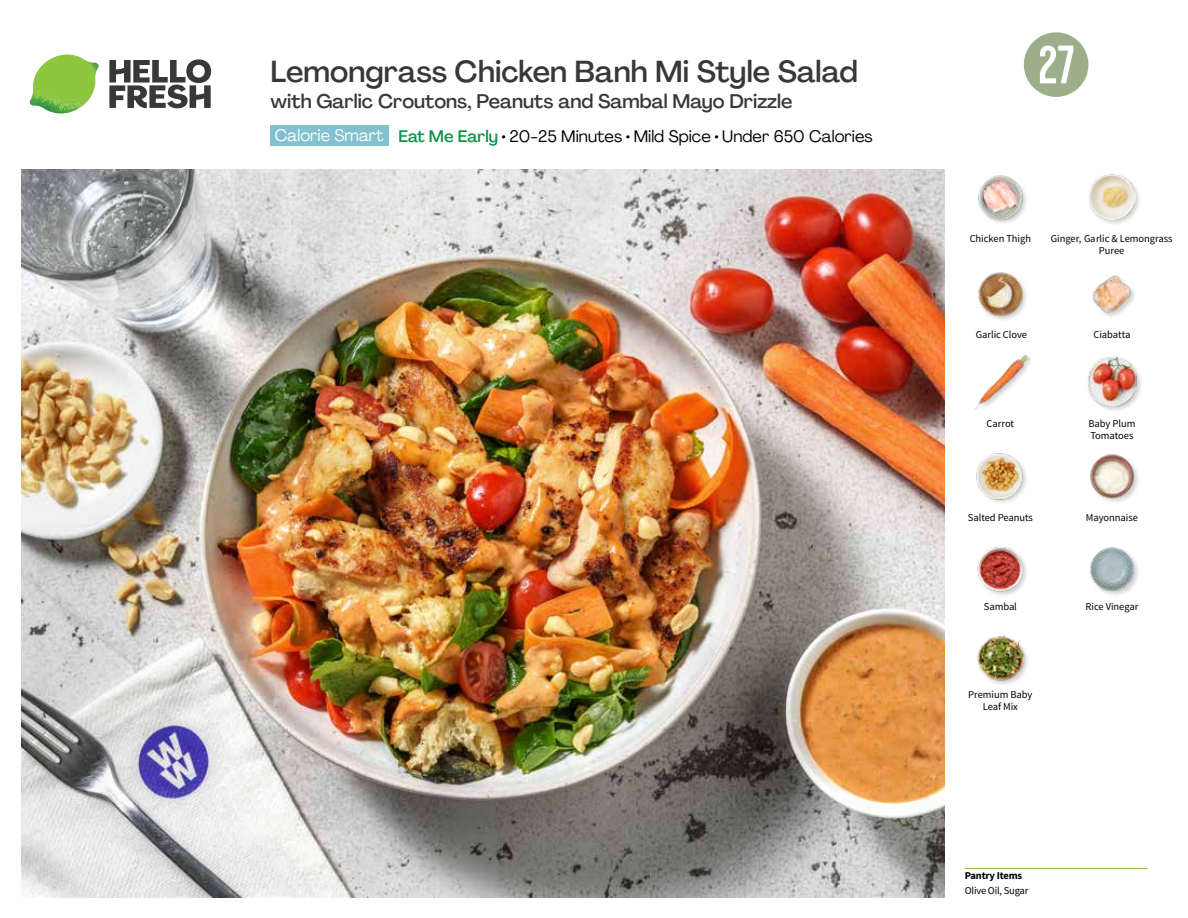
<style>
.page{position:relative;width:1188px;height:918px;background:#fff}
.page>*{position:absolute;margin:0;border:0;box-sizing:border-box;transform-origin:0 0}
.t1{font:54px "Kapra";color:#fff}
.t2{font:500 30px "Agrandir";color:#383839}
.t3{font:500 19.5px "Agrandir";color:#383839}
.t4{font:16.5px "Agrandir";color:#000}
.t5{font:10.5px/12px "Source Sans Pro";letter-spacing:-.005em;color:#000;text-align:center}
.t6{font:700 10.5px "Source Sans Pro";letter-spacing:-.02em;color:#000}
.s1{color:#fff}
.s2{font-weight:500;color:#0b9446}
</style>
<div class="page">
<svg style="left:109px;top:59px;width:102px;height:49px"></svg>
<img style="left:30px;top:55px;width:69px;height:59px">
<img style="left:21px;top:170px;width:924px;height:728px">
<div style="left:271px;top:126px;width:118px;height:20px;background:#82c1cf"></div>
<hr style="left:965px;top:868px;width:183px;height:1px;background:#82c341">
<img style="left:977px;top:546px;width:50px;height:50px">
<img style="left:977px;top:635px;width:51px;height:50px">
<img style="left:1090px;top:547px;width:48px;height:48px">
<img style="left:973px;top:355px;width:56px;height:55px">
<img style="left:976px;top:453px;width:50px;height:50px">
<img style="left:1090px;top:454px;width:48px;height:48px">
<div style="left:1086px;top:356px;width:58px;height:57px;background:#000;opacity:.2"></div>
<img style="left:1087px;top:357px;width:50px;height:49px">
<img style="left:978px;top:175px;width:48px;height:48px">
<img style="left:978px;top:272px;width:48px;height:48px">
<img style="left:1092px;top:275px;width:43px;height:42px">
<div style="left:1087px;top:173px;width:55px;height:54px;background:#000;opacity:.2"></div>
<img style="left:1088px;top:173px;width:48px;height:47px">
<svg style="left:1023px;top:32px;width:66px;height:65px"></svg>
<h2 class="t2" style="left:271px;top:53px;width:589px">Lemongrass Chicken Banh Mi Style Salad</h2>
<h3 class="t3" style="left:271px;top:89px;width:523px">with Garlic Croutons, Peanuts and Sambal Mayo Drizzle</h3>
<h3 class="t4" style="left:275px;top:126px;width:599px"><span class="s1">Calorie Smart</span> <span class="s2">Eat Me Early</span> • 20-25 Minutes • Mild Spice • Under 650 Calories</h3>
<h1 class="t1" style="left:1038px;top:34px;width:38px">27</h1>
<p class="t5" style="left:970px;top:232px;width:63px">Chicken Thigh</p>
<p class="t5" style="left:1051px;top:232px;width:123px">Ginger, Garlic &amp; Lemongrass<br>Puree</p>
<p class="t5" style="left:976px;top:329px;width:53px">Garlic Clove</p>
<p class="t5" style="left:1093px;top:329px;width:38px">Ciabatta</p>
<p class="t5" style="left:987px;top:417px;width:29px">Carrot</p>
<p class="t5" style="left:1088px;top:417px;width:49px;text-align:left">Baby Plum<br>Tomatoes</p>
<p class="t5" style="left:968px;top:511px;width:67px">Salted Peanuts</p>
<p class="t5" style="left:1086px;top:511px;width:54px">Mayonnaise</p>
<p class="t5" style="left:984px;top:600px;width:35px">Sambal</p>
<p class="t5" style="left:1085px;top:600px;width:54px">Rice Vinegar</p>
<p class="t5" style="left:968px;top:689px;width:66px">Premium Baby<br>Leaf Mix</p>
<p class="t6" style="left:965px;top:869px;width:59px">Pantry Items</p>
<p class="t5" style="left:965px;top:885px;width:65px">Olive Oil, Sugar</p>
</div>
